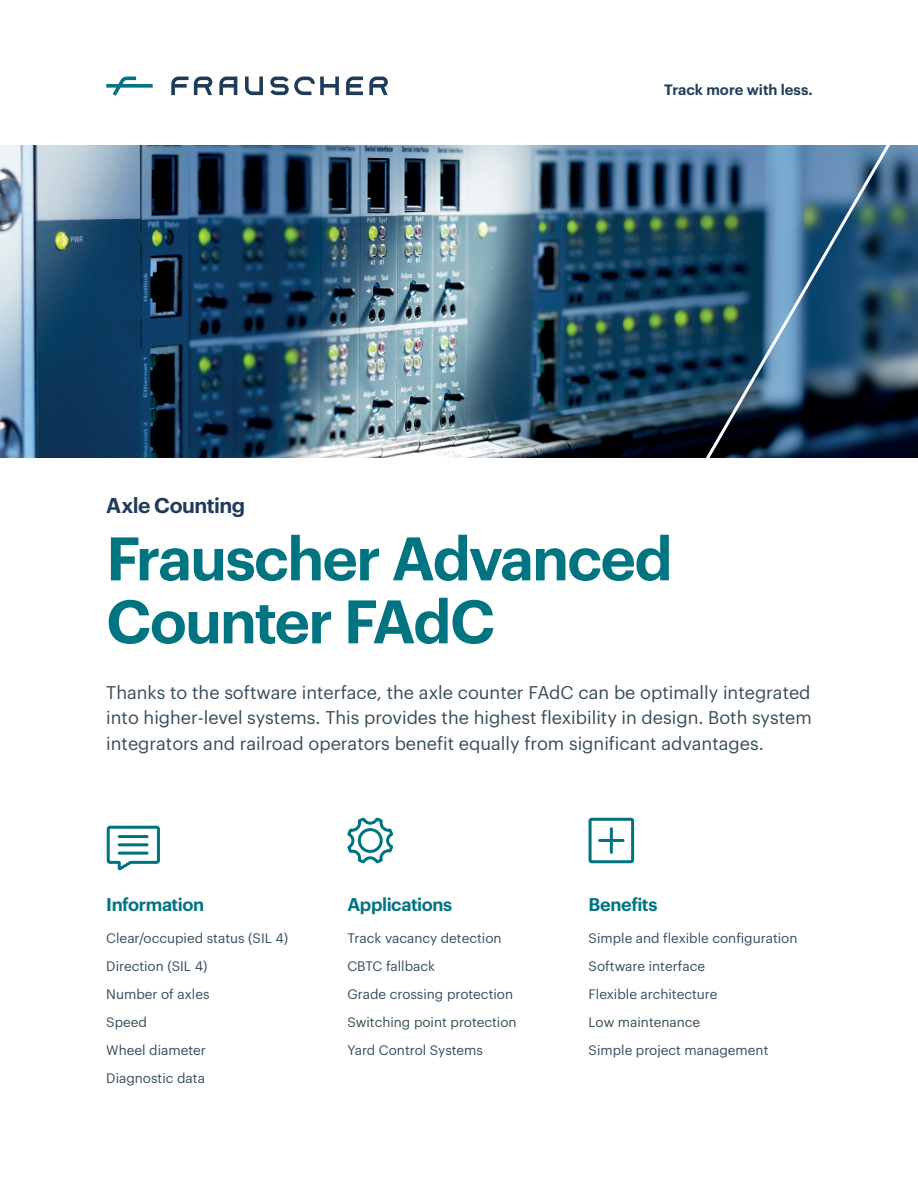
<style>
.page{position:relative;width:918px;height:1188px;background:#fff}
.page>*{position:absolute;margin:0;border:0;box-sizing:border-box;transform-origin:0 0}
.Headline_size_1{font:600 60px "Graphik LCG";letter-spacing:-.03em;color:#007480}
.Pre-Headline_size_1{font:600 21px "Graphik LCG";letter-spacing:-.025em;color:#203b58}
.Intro_Text_size_1{font:18px/25.5px "Graphik LCG";color:#364d59;text-align:justify}
.Topics_Headline{font:600 18px "Graphik LCG";letter-spacing:-.025em;color:#007480}
.t1{font:600 14.7px "Graphik LCG";color:#203d5b}
.Topics___Explanation{font:13.5px "Graphik LCG";color:#364d59}
</style>
<div class="page">
<svg style="left:346px;top:77px;width:17px;height:18px"></svg>
<svg style="left:245px;top:77px;width:18px;height:18px"></svg>
<svg style="left:219px;top:77px;width:18px;height:18px"></svg>
<svg style="left:270px;top:77px;width:69px;height:18px"></svg>
<svg style="left:369px;top:77px;width:19px;height:18px"></svg>
<svg style="left:171px;top:77px;width:41px;height:18px"></svg>
<svg style="left:106px;top:77px;width:47px;height:19px"></svg>
<img style="left:0;top:145px;width:918px;height:312px">
<svg style="left:701px;top:145px;width:212px;height:313px;background:#305571"></svg>
<svg style="left:106px;top:825px;width:54px;height:46px"></svg>
<hr style="left:119px;top:835px;width:28px;height:3px;background:#007380">
<hr style="left:119px;top:843px;width:28px;height:3px;background:#007380">
<hr style="left:119px;top:852px;width:28px;height:3px;background:#007380">
<svg style="left:347px;top:817px;width:47px;height:47px"></svg>
<div style="left:589px;top:818px;width:45px;height:45px;border:3px solid #007380;border-radius:2px"></div>
<hr style="left:600px;top:839px;width:23px;height:3px;background:#007380">
<hr style="left:610px;top:829px;width:3px;height:23px;background:#007380">
<p class="t1" style="left:664px;top:79px;width:150px">Track more with less.</p>
<p class="Pre-Headline_size_1" style="left:106px;top:489px;width:140px">Axle Counting</p>
<p class="Headline_size_1" style="left:106px;top:513px;width:568px">Frauscher Advanced</p>
<p class="Headline_size_1" style="left:106px;top:576px;width:390px">Counter FAdC</p>
<p class="Intro_Text_size_1" style="left:106px;top:678px;width:707px">Thanks to the software interface, the axle counter FAdC can be optimally integrated into higher-level systems. This provides the highest flexibility in design. Both system integrators and railroad operators benefit equally from significant advantages.</p>
<p class="Topics_Headline" style="left:106px;top:891px;width:99px">Information</p>
<p class="Topics___Explanation" style="left:106px;top:928px;width:183px">Clear/occupied status (SIL 4)</p>
<p class="Topics___Explanation" style="left:106px;top:956px;width:103px">Direction (SIL 4)</p>
<p class="Topics___Explanation" style="left:106px;top:984px;width:105px">Number of axles</p>
<p class="Topics___Explanation" style="left:106px;top:1012px;width:42px">Speed</p>
<p class="Topics___Explanation" style="left:106px;top:1040px;width:101px">Wheel diameter</p>
<p class="Topics___Explanation" style="left:106px;top:1068px;width:100px">Diagnostic data</p>
<p class="Topics_Headline" style="left:347px;top:891px;width:106px">Applications</p>
<p class="Topics___Explanation" style="left:347px;top:928px;width:156px">Track vacancy detection</p>
<p class="Topics___Explanation" style="left:347px;top:956px;width:89px">CBTC fallback</p>
<p class="Topics___Explanation" style="left:347px;top:984px;width:167px">Grade crossing protection</p>
<p class="Topics___Explanation" style="left:347px;top:1012px;width:171px">Switching point protection</p>
<p class="Topics___Explanation" style="left:347px;top:1040px;width:137px">Yard Control Systems</p>
<p class="Topics_Headline" style="left:589px;top:890px;width:70px">Benefits</p>
<p class="Topics___Explanation" style="left:589px;top:928px;width:210px">Simple and flexible configuration</p>
<p class="Topics___Explanation" style="left:589px;top:956px;width:118px">Software interface</p>
<p class="Topics___Explanation" style="left:589px;top:984px;width:130px">Flexible architecture</p>
<p class="Topics___Explanation" style="left:589px;top:1012px;width:113px">Low maintenance</p>
<p class="Topics___Explanation" style="left:589px;top:1040px;width:181px">Simple project management</p>
</div>
